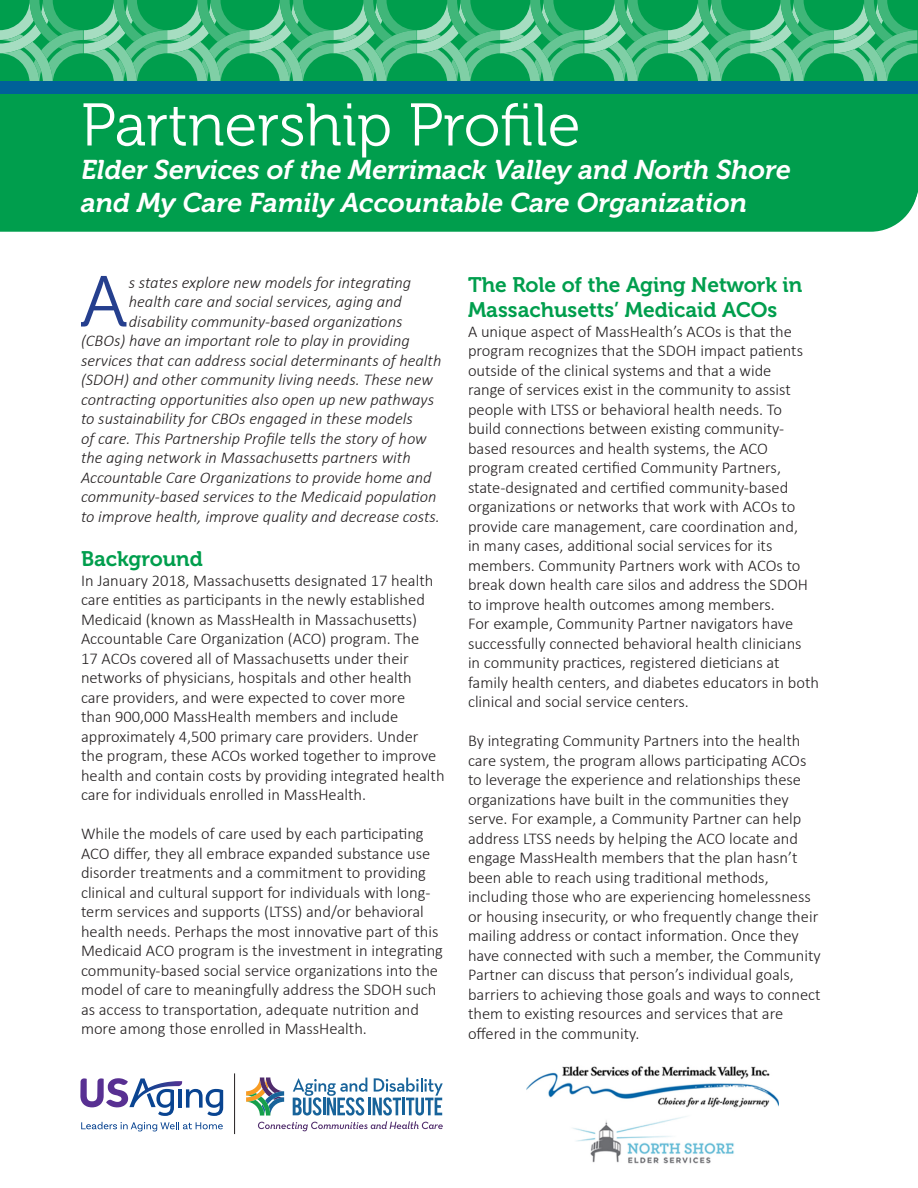
<style>
.page{position:relative;width:918px;height:1188px;background:#fff}
.page>*{position:absolute;margin:0;border:0;box-sizing:border-box;transform-origin:0 0}
.t1{font:72px "Museo 300";color:#253f8e}
.t2{font:60px "Museo 300";color:#fff}
.t3{font:italic 27px/33px "Museo 700";color:#fff}
.subhead1{font:21px/25.2px "Museo 700";color:#009e4d}
.t4{font:300 16.5px/19.5px "Calibri";color:#231f20}
.t5{font:italic 300 16.5px "Calibri";color:#231f20}
</style>
<div class="page">
<div style="left:0;top:171px;width:918px;height:61px;background:#009e4d"></div>
<div style="left:0;top:0;width:918px;height:171px;background:#009e4d"></div>
<svg style="left:0;top:0;width:917px;height:81px"></svg>
<div style="left:0;top:81px;width:918px;height:13px;background:#006199"></div>
<hr style="left:234px;top:1073px;width:1px;height:61px;background:#231f20">
<svg style="left:80px;top:1078px;width:143px;height:38px"></svg>
<svg style="left:81px;top:1122px;width:142px;height:9px"></svg>
<svg style="left:246px;top:1077px;width:197px;height:54px"></svg>
<img style="left:526px;top:1066px;width:252px;height:98px">
<h1 class="t2" style="left:81px;top:93px;width:501px">Partnership Profile</h1>
<h2 class="t3" style="left:81px;top:153px;width:711px">Elder Services of the Merrimack Valley and North Shore and My Care Family Accountable Care Organization</h2>
<p class="t1" style="left:80px;top:263px;width:49px">A</p>
<p class="t5" style="left:129px;top:272px;width:284px">s states explore new models for integrating</p>
<p class="t5" style="left:129px;top:291px;width:275px">health care and social services, aging and</p>
<p class="t5" style="left:129px;top:311px;width:275px">disability community-based organizations</p>
<p class="t5" style="left:81px;top:330px;width:330px">(CBOs) have an important role to play in providing</p>
<p class="t5" style="left:81px;top:350px;width:362px">services that can address social determinants of health</p>
<p class="t5" style="left:81px;top:369px;width:353px">(SDOH) and other community living needs. These new</p>
<p class="t5" style="left:81px;top:389px;width:355px">contracting opportunities also open up new pathways</p>
<p class="t5" style="left:81px;top:408px;width:334px">to sustainability for CBOs engaged in these models</p>
<p class="t5" style="left:81px;top:428px;width:347px">of care. This Partnership Profile tells the story of how</p>
<p class="t5" style="left:81px;top:447px;width:331px">the aging network in Massachusetts partners with</p>
<p class="t5" style="left:81px;top:467px;width:352px">Accountable Care Organizations to provide home and</p>
<p class="t5" style="left:81px;top:486px;width:357px">community-based services to the Medicaid population</p>
<p class="t5" style="left:81px;top:506px;width:361px">to improve health, improve quality and decrease costs.</p>
<p class="subhead1" style="left:81px;top:547px;width:123px">Background</p>
<p class="t4" style="left:81px;top:570px;width:365px">In January 2018, Massachusetts designated 17 health care entities as participants in the newly established Medicaid (known as MassHealth in Massachusetts)<br>Accountable Care Organization (ACO) program. The<br>17 ACOs covered all of Massachusetts under their networks of physicians, hospitals and other health<br>care providers, and were expected to cover more<br>than 900,000 MassHealth members and include approximately 4,500 primary care providers. Under the program, these ACOs worked together to improve health and contain costs by providing integrated health care for individuals enrolled in MassHealth.</p>
<p class="t4" style="left:81px;top:824px;width:364px">While the models of care used by each participating ACO differ, they all embrace expanded substance use disorder treatments and a commitment to providing clinical and cultural support for individuals with long&shy;term services and supports (LTSS) and/or behavioral health needs. Perhaps the most innovative part of this Medicaid ACO program is the investment in integrating community-based social service organizations into the model of care to meaningfully address the SDOH such as access to transportation, adequate nutrition and more among those enrolled in MassHealth.</p>
<p class="subhead1" style="left:468px;top:273px;width:336px">The Role of the Aging Network in<br>Massachusetts’ Medicaid ACOs</p>
<p class="t4" style="left:468px;top:322px;width:353px">A unique aspect of MassHealth’s ACOs is that the program recognizes that the SDOH impact patients outside of the clinical systems and that a wide<br>range of services exist in the community to assist people with LTSS or behavioral health needs. To build connections between existing community&shy;based resources and health systems, the ACO program created certified Community Partners, state-designated and certified community-based organizations or networks that work with ACOs to provide care management, care coordination and,<br>in many cases, additional social services for its members. Community Partners work with ACOs to break down health care silos and address the SDOH to improve health outcomes among members.<br>For example, Community Partner navigators have successfully connected behavioral health clinicians<br>in community practices, registered dieticians at family health centers, and diabetes educators in both clinical and social service centers.</p>
<p class="t4" style="left:468px;top:731px;width:354px">By integrating Community Partners into the health care system, the program allows participating ACOs to leverage the experience and relationships these organizations have built in the communities they serve. For example, a Community Partner can help address LTSS needs by helping the ACO locate and engage MassHealth members that the plan hasn’t been able to reach using traditional methods, including those who are experiencing homelessness or housing insecurity, or who frequently change their mailing address or contact information. Once they have connected with such a member, the Community Partner can discuss that person’s individual goals, barriers to achieving those goals and ways to connect them to existing resources and services that are offered in the community.</p>
</div>
